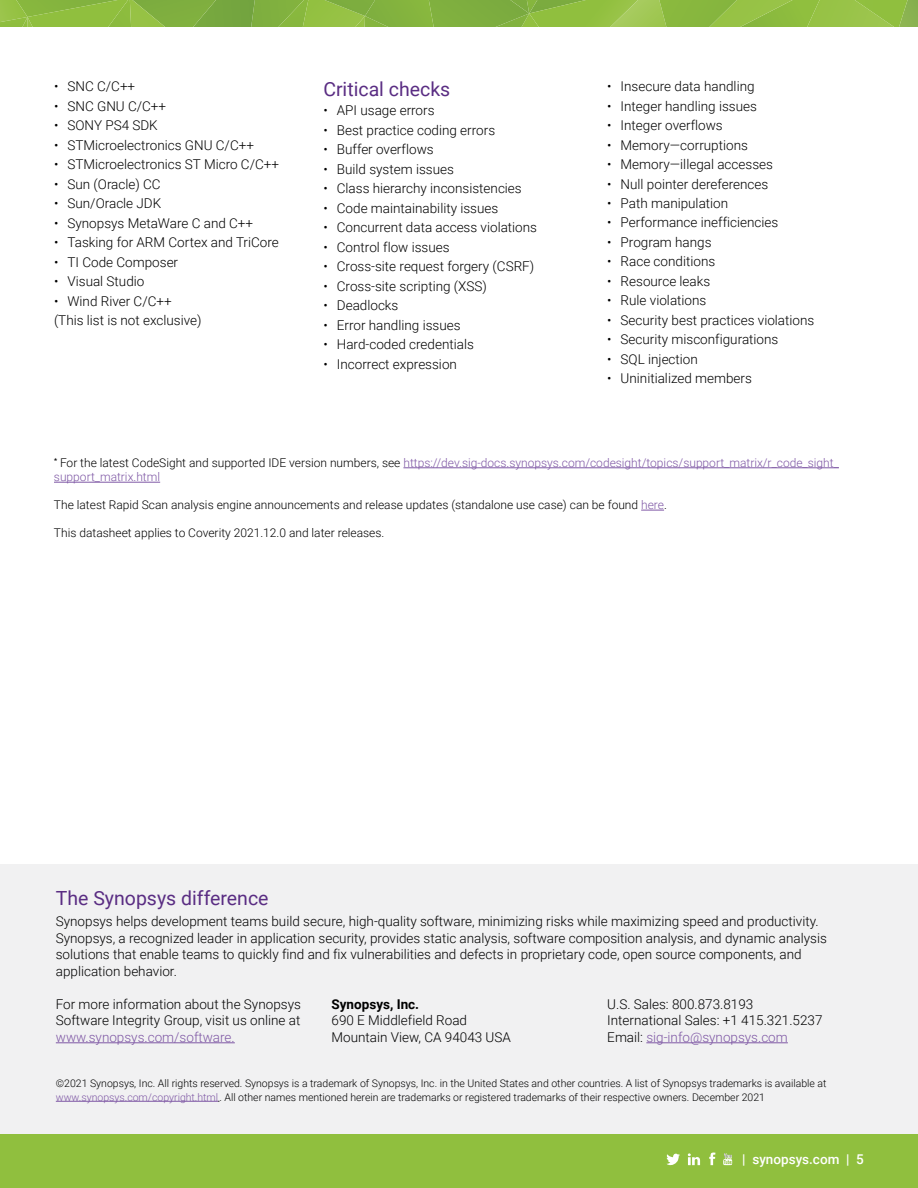
<style>
.page{position:relative;width:918px;height:1188px;background:#fff}
.page>*{position:absolute;margin:0;border:0;box-sizing:border-box;transform-origin:0 0}
.t1{font:19.5px "Roboto";color:#5a2d83}
.t2{font:300 13.5px/16.5px "Roboto";color:#000}
.t3{font:300 13.5px "Roboto";color:#7f58a5}
.t4{font:500 13.5px "Roboto";color:#fff}
.t5{font:700 13.5px "Roboto";color:#000}
.t6{font:300 12px/14.4px "Roboto";color:#7f58a5}
.t7{font:300 12px "Roboto";color:#000}
.t8{font:300 10.5px/13.5px "Roboto";color:#000}
.s1{color:#000}
.s2{color:#7f58a5}
</style>
<div class="page">
<div style="left:0;top:1134px;width:918px;height:54px;background:#90bf3e"></div>
<svg style="left:0;top:0;width:918px;height:27px;background:#8bb942"></svg>
<svg style="left:667px;top:1153px;width:13px;height:12px"></svg>
<svg style="left:709px;top:1152px;width:7px;height:13px"></svg>
<svg style="left:723px;top:1153px;width:9px;height:12px"></svg>
<svg style="left:688px;top:1153px;width:12px;height:12px"></svg>
<hr style="left:403px;top:468px;width:436px;height:1px;background:#7f58a5">
<hr style="left:54px;top:482px;width:106px;height:1px;background:#7f58a5">
<svg style="left:641px;top:510px;width:23px;height:1px"></svg>
<div style="left:0;top:864px;width:918px;height:270px;background:#f1f1f2"></div>
<hr style="left:56px;top:1042px;width:179px;height:1px;background:#7f58a5">
<hr style="left:646px;top:1042px;width:142px;height:1px;background:#7f58a5">
<hr style="left:56px;top:1101px;width:162px;height:1px;background:#7f58a5">
<p class="t2" style="left:54px;top:78px;width:83px">• SNC C/C++</p>
<p class="t2" style="left:54px;top:97px;width:114px">• SNC GNU C/C++</p>
<p class="t2" style="left:54px;top:117px;width:105px">• SONY PS4 SDK</p>
<p class="t2" style="left:54px;top:136px;width:202px">• STMicroelectronics GNU C/C++</p>
<p class="t2" style="left:54px;top:156px;width:227px">• STMicroelectronics ST Micro C/C++</p>
<p class="t2" style="left:54px;top:175px;width:108px">• Sun (Oracle) CC</p>
<p class="t2" style="left:54px;top:195px;width:109px">• Sun/Oracle JDK</p>
<p class="t2" style="left:54px;top:214px;width:201px">• Synopsys MetaWare C and C++</p>
<p class="t2" style="left:54px;top:234px;width:226px">• Tasking for ARM Cortex and TriCore</p>
<p class="t2" style="left:54px;top:253px;width:126px">• TI Code Composer</p>
<p class="t2" style="left:54px;top:273px;width:92px">• Visual Studio</p>
<p class="t2" style="left:54px;top:291px;width:149px;line-height:19.5px">• Wind River C/C++ (This list is not exclusive)</p>
<h1 class="t1" style="left:323px;top:75px;width:128px">Critical checks</h1>
<p class="t2" style="left:323px;top:102px;width:113px">• API usage errors</p>
<p class="t2" style="left:323px;top:121px;width:173px">• Best practice coding errors</p>
<p class="t2" style="left:323px;top:141px;width:112px">• Buffer overflows</p>
<p class="t2" style="left:323px;top:160px;width:132px">• Build system issues</p>
<p class="t2" style="left:323px;top:180px;width:200px">• Class hierarchy inconsistencies</p>
<p class="t2" style="left:323px;top:199px;width:176px">• Code maintainability issues</p>
<p class="t2" style="left:323px;top:219px;width:215px">• Concurrent data access violations</p>
<p class="t2" style="left:323px;top:238px;width:128px">• Control flow issues</p>
<p class="t2" style="left:323px;top:258px;width:212px">• Cross-site request forgery (CSRF)</p>
<p class="t2" style="left:323px;top:277px;width:165px">• Cross-site scripting (XSS)</p>
<p class="t2" style="left:323px;top:297px;width:77px">• Deadlocks</p>
<p class="t2" style="left:323px;top:316px;width:139px">• Error handling issues</p>
<p class="t2" style="left:323px;top:336px;width:152px">• Hard-coded credentials</p>
<p class="t2" style="left:323px;top:355px;width:135px">• Incorrect expression</p>
<p class="t2" style="left:607px;top:77px;width:149px">• Insecure data handling</p>
<p class="t2" style="left:607px;top:97px;width:151px">• Integer handling issues</p>
<p class="t2" style="left:607px;top:116px;width:117px">• Integer overflows</p>
<p class="t2" style="left:607px;top:136px;width:142px">• Memory—corruptions</p>
<p class="t2" style="left:607px;top:155px;width:167px">• Memory—illegal accesses</p>
<p class="t2" style="left:607px;top:175px;width:163px">• Null pointer dereferences</p>
<p class="t2" style="left:607px;top:194px;width:123px">• Path manipulation</p>
<p class="t2" style="left:607px;top:214px;width:173px">• Performance inefficiencies</p>
<p class="t2" style="left:607px;top:233px;width:106px">• Program hangs</p>
<p class="t2" style="left:607px;top:253px;width:110px">• Race conditions</p>
<p class="t2" style="left:607px;top:272px;width:105px">• Resource leaks</p>
<p class="t2" style="left:607px;top:292px;width:101px">• Rule violations</p>
<p class="t2" style="left:607px;top:311px;width:209px">• Security best practices violations</p>
<p class="t2" style="left:607px;top:331px;width:173px">• Security misconfigurations</p>
<p class="t2" style="left:607px;top:350px;width:92px">• SQL injection</p>
<p class="t2" style="left:607px;top:370px;width:146px">• Uninitialized members</p>
<p class="t6" style="left:54px;top:455px;width:786px"><sup>*</sup> <span class="s1">For the latest CodeSight and supported IDE version numbers, see</span> https://dev.sig-docs.synopsys.com/codesight/topics/support_matrix/r_code_sight_ support_matrix.html</p>
<p class="t7" style="left:54px;top:497px;width:614px">The latest Rapid Scan analysis engine announcements and release updates (standalone use case) can be found <span class="s2">here</span>.</p>
<p class="t7" style="left:54px;top:524px;width:332px">This datasheet applies to Coverity 2021.12.0 and later releases.</p>
<h1 class="t1" style="left:56px;top:885px;width:214px">The Synopsys difference</h1>
<p class="t2" style="left:56px;top:913px;width:773px">Synopsys helps development teams build secure, high-quality software, minimizing risks while maximizing speed and productivity.<br>Synopsys, a recognized leader in application security, provides static analysis, software composition analysis, and dynamic analysis solutions that enable teams to quickly find and fix vulnerabilities and defects in proprietary code, open source components, and application behavior.</p>
<p class="t2" style="left:56px;top:995px;width:247px">For more information about the Synopsys<br>Software Integrity Group, visit us online at</p>
<p class="t3" style="left:56px;top:1028px;width:181px">www.synopsys.com/software.</p>
<p class="t2" style="left:607px;top:995px;width:217px">U.S. Sales: 800.873.8193<br>International Sales: +1 415.321.5237<br>Email: <span class="s2">sig-info@synopsys.com</span></p>
<p class="t8" style="left:56px;top:1076px;width:772px">©2021 Synopsys, Inc. All rights reserved. Synopsys is a trademark of Synopsys, Inc. in the United States and other countries. A list of Synopsys trademarks is available at <span class="s2">www.synopsys.com/copyright.html</span>. All other names mentioned herein are trademarks or registered trademarks of their respective owners. December 2021</p>
<p class="t5" style="left:332px;top:995px;width:89px">Synopsys, Inc.</p>
<p class="t2" style="left:332px;top:1012px;width:181px">690 E Middlefield Road<br>Mountain View, CA 94043 USA</p>
<p class="t4" style="left:742px;top:1149px;width:123px">| synopsys.com | 5</p>
</div>
